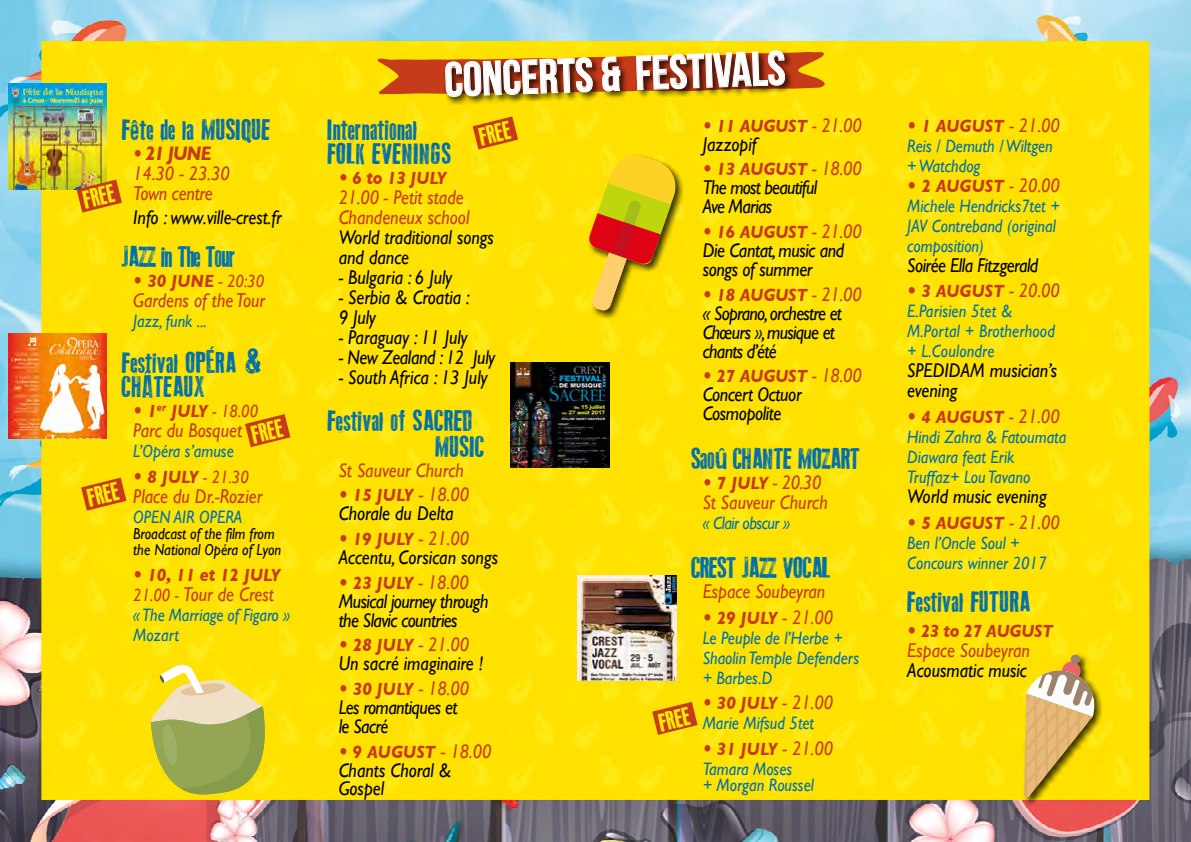
<style>
.page{position:relative;width:1191px;height:842px;background:#fff}
.page>*{position:absolute;margin:0;border:0;box-sizing:border-box;transform-origin:0 0}
.t1{font:700 48px "Bebas Neue";color:#fff}
.t2{font:32px/24px "Old Typography";color:#0070ab;scale:.9 1}
.t3{font:32px "Old Typography";letter-spacing:-.025em;color:#0070ab;scale:.9 1}
.t4{font:32px "Old Typography";letter-spacing:-.04em;color:#0070ab;scale:.9 1}
.t5{font:28px "Old Typography";color:#ffed00;scale:.9 1}
.t6{font:italic 20px/19px "Gill Sans";letter-spacing:-.015em;color:#000;scale:.9 1}
.t7{font:italic 20px/20px "Gill Sans";color:#c63b19;scale:.9 1}
.t8{font:italic 20px/19px "Gill Sans";letter-spacing:-.04em;color:#000;scale:.9 1}
.t9{font:italic 700 20px "Gill Sans";letter-spacing:-.07em;color:#c63b19;scale:.9 1}
.t10{font:italic 18px/20px "Gill Sans";color:#0070ab;scale:.9 1}
.t11{font:italic 700 18px "Gill Sans";letter-spacing:-.01em;color:#c63b19;scale:.9 1}
.t12{font:italic 18px "Gill Sans";color:#c63b19;scale:.9 1}
.t13{font:italic 18px "Gill Sans";letter-spacing:-.03em;color:#0070ab;scale:.9 1}
.t14{font:italic 16px/16px "Gill Sans";color:#000;scale:.9 1}
.s1{font-size:20px}
.s2{font-weight:400}
.s3{font-weight:700;font-size:20px}
.s4{font-weight:700}
.s5{font-size:18px}
.s6{font-weight:400;font-size:20px}
.s7{font-weight:700;font-size:18px}
.s8{font-weight:700;font-size:20px;color:#c63b19}
.s9{font-weight:700;color:#c63b19}
.s10{font-size:20px;color:#c63b19}
</style>
<div class="page">
<img style="left:0;top:0;width:1191px;height:842px">
<svg style="left:245px;top:414px;width:45px;height:33px"></svg>
<svg style="left:652px;top:702px;width:45px;height:33px"></svg>
<svg style="left:81px;top:478px;width:45px;height:33px"></svg>
<img style="left:8px;top:84px;width:99px;height:105px">
<img style="left:8px;top:333px;width:99px;height:105px">
<img style="left:511px;top:363px;width:98px;height:105px">
<img style="left:577px;top:575px;width:99px;height:105px">
<svg style="left:77px;top:180px;width:45px;height:33px"></svg>
<svg style="left:151px;top:660px;width:127px;height:142px;background:#cfc84b"></svg>
<div style="left:587px;top:154px;width:97px;height:165px;background:#000;opacity:.75"></div>
<svg style="left:377px;top:8px;width:448px;height:303px;background:#e6c924"></svg>
<div style="left:1022px;top:653px;width:81px;height:153px;background:#000;opacity:.75"></div>
<svg style="left:1024px;top:654px;width:74px;height:144px;background:#dfbf4d"></svg>
<h2 class="t2" style="left:122px;top:118px;width:167px">Fête de la Musique</h2>
<p class="t9" style="left:133px;top:142px;width:88px">• 21 JUNE</p>
<p class="t7" style="left:133px;top:163px;width:109px">14.30 - 23.30<br>Town centre</p>
<p class="t6" style="left:133px;top:208px;width:167px">Info : www.ville-crest.fr</p>
<h2 class="t4" style="left:122px;top:239px;width:128px">JAZZ in The Tour</h2>
<p class="t11" style="left:133px;top:270px;width:147px"><span class="s1">•</span> 30 JUNE <span class="s2">- 20:30</span></p>
<p class="t7" style="left:133px;top:290px;width:148px">Gardens of the Tour</p>
<p class="t10" style="left:133px;top:311px;width:83px">Jazz, funk ...</p>
<h2 class="t2" style="left:122px;top:351px;width:157px">Festival Opéra &amp;<br>Châteaux</h2>
<p class="t12" style="left:133px;top:401px;width:140px"><span class="s3">•</span> <span class="s4">1</span><sup>er</sup> <span class="s4">JULY</span> - 18.00</p>
<p class="t7" style="left:133px;top:421px;width:122px">Parc du Bosquet</p>
<p class="t10" style="left:133px;top:441px;width:113px">L’Opéra s’amuse</p>
<p class="t12" style="left:133px;top:467px;width:130px"><span class="s3">•</span> <span class="s4">8 JULY</span> - 21.30</p>
<p class="t7" style="left:133px;top:486px;width:145px">Place du Dr.-Rozier</p>
<p class="t10" style="left:133px;top:507px;width:123px">OPEN AIR OPERA</p>
<p class="t14" style="left:133px;top:526px;width:166px">Broadcast of the film from the National Opéra of Lyon</p>
<p class="t11" style="left:133px;top:564px;width:165px"><span class="s1">•</span> 10, 11 et 12 JULY</p>
<p class="t7" style="left:133px;top:584px;width:158px"><span class="s5">21.00 -</span> Tour de Crest</p>
<p class="t10" style="left:133px;top:605px;width:176px">« The Marriage of Figaro »<br>Mozart</p>
<h3 class="t5" style="left:80px;top:186px;width:20px;rotate:-14deg">FREE</h3>
<h3 class="t5" style="left:248px;top:420px;width:20px;rotate:-14deg">FREE</h3>
<h3 class="t5" style="left:84px;top:484px;width:20px;rotate:-14deg">FREE</h3>
<h1 class="t1" style="left:443px;top:54px;width:342px;rotate:-2deg">Concerts &amp; Festivals</h1>
<h2 class="t2" style="left:327px;top:118px;width:140px">International folk evenings</h2>
<p class="t11" style="left:339px;top:167px;width:122px"><span class="s1">•</span> 6 to 13 JULY</p>
<p class="t7" style="left:339px;top:187px;width:147px">21.00 - Petit stade<br>Chandeneux school</p>
<p class="t6" style="left:339px;top:227px;width:174px;line-height:20px">World traditional songs and dance</p>
<p class="t6" style="left:339px;top:268px;width:128px">- Bulgaria : 6 July</p>
<p class="t6" style="left:339px;top:287px;width:147px;line-height:20px">- Serbia &amp; Croatia :<br>9 July</p>
<p class="t6" style="left:339px;top:328px;width:145px">- Paraguay : 11 July</p>
<p class="t6" style="left:339px;top:348px;width:175px">- New Zealand : 12 July</p>
<p class="t6" style="left:339px;top:368px;width:167px">- South Africa : 13 July</p>
<h2 class="t2" style="left:435px;top:407px;width:57px;line-height:26px;text-indent:-108px">Festival of SACRED<br>MUSIC</h2>
<p class="t7" style="left:339px;top:460px;width:141px">St Sauveur Church</p>
<p class="t11" style="left:339px;top:485px;width:147px"><span class="s1">•</span> 15 JULY <span class="s6">- 18.00</span></p>
<p class="t6" style="left:339px;top:504px;width:129px">Chorale du Delta</p>
<p class="t11" style="left:339px;top:528px;width:147px"><span class="s1">•</span> 19 JULY <span class="s6">- 21.00</span></p>
<p class="t6" style="left:339px;top:548px;width:179px">Accentu, Corsican songs</p>
<p class="t11" style="left:339px;top:572px;width:146px"><span class="s1">•</span> 23 JULY <span class="s6">- 18.00</span></p>
<p class="t6" style="left:339px;top:591px;width:168px">Musical journey through the Slavic countries</p>
<p class="t11" style="left:339px;top:635px;width:147px"><span class="s1">•</span> 28 JULY <span class="s6">- 21.00</span></p>
<p class="t6" style="left:339px;top:654px;width:162px">Un sacré imaginaire !</p>
<p class="t11" style="left:339px;top:678px;width:147px"><span class="s1">•</span> 30 JULY <span class="s6">- 18.00</span></p>
<p class="t6" style="left:339px;top:698px;width:133px">Les romantiques et le Sacré</p>
<p class="t11" style="left:339px;top:741px;width:171px"><span class="s1">•</span> 9 AUGUST <span class="s6">- 18.00</span></p>
<p class="t6" style="left:339px;top:761px;width:127px;line-height:17.6px">Chants Choral &amp;<br>Gospel</p>
<h3 class="t5" style="left:476px;top:123px;width:20px;rotate:-14deg">FREE</h3>
<p class="t11" style="left:702px;top:115px;width:178px"><span class="s1">•</span> 11 AUGUST <span class="s6">- 21.00</span></p>
<p class="t6" style="left:702px;top:134px;width:62px">Jazzopif</p>
<p class="t11" style="left:702px;top:159px;width:178px"><span class="s1">•</span> 13 AUGUST <span class="s6">- 18.00</span></p>
<p class="t8" style="left:702px;top:178px;width:129px">The most beautiful<br>Ave Marias</p>
<p class="t11" style="left:702px;top:222px;width:178px"><span class="s1">•</span> 16 AUGUST <span class="s6">- 21.00</span></p>
<p class="t6" style="left:702px;top:241px;width:159px">Die Cantat, music and songs of summer</p>
<p class="t11" style="left:702px;top:284px;width:178px"><span class="s1">•</span> 18 AUGUST <span class="s6">- 21.00</span></p>
<p class="t8" style="left:702px;top:303px;width:156px">« Soprano, orchestre et<br>Chœurs », musique et chants d’été</p>
<p class="t11" style="left:702px;top:366px;width:178px"><span class="s1">•</span> 27 AUGUST <span class="s6">- 18.00</span></p>
<p class="t6" style="left:702px;top:385px;width:111px">Concert Octuor<br>Cosmopolite</p>
<h2 class="t3" style="left:691px;top:441px;width:189px">Saoû CHANTE MOZART</h2>
<p class="t7" style="left:702px;top:472px;width:141px"><span class="s4">•</span> <span class="s7">7 JULY</span> - 20.30<br>St Sauveur Church</p>
<p class="t13" style="left:702px;top:513px;width:99px">« Clair obscur »</p>
<h2 class="t2" style="left:691px;top:555px;width:157px">Crest Jazz Vocal</h2>
<p class="t7" style="left:702px;top:581px;width:138px">Espace Soubeyran</p>
<p class="t10" style="left:702px;top:607px;width:175px"><span class="s8">•</span> <span class="s9">29 JULY</span> <span class="s10">- 21.00<br></span>Le Peuple de l’Herbe +<br>Shaolin Temple Defenders + Barbes.D</p>
<p class="t10" style="left:702px;top:693px;width:147px"><span class="s8">•</span> <span class="s9">30 JULY</span> <span class="s10">- 21.00<br></span>Marie Mifsud 5tet</p>
<p class="t10" style="left:702px;top:739px;width:147px"><span class="s8">•</span> <span class="s9">31 JULY</span> <span class="s10">- 21.00<br></span>Tamara Moses</p>
<p class="t10" style="left:702px;top:775px;width:125px">+ Morgan Roussel</p>
<h3 class="t5" style="left:655px;top:708px;width:20px;rotate:-14deg">FREE</h3>
<p class="t10" style="left:907px;top:116px;width:171px"><span class="s8">•</span> <span class="s9">1 AUGUST</span> <span class="s10">- 21.00<br></span>Reis / Demuth / Wiltgen + Watchdog</p>
<p class="t10" style="left:907px;top:176px;width:171px"><span class="s8">•</span> <span class="s9">2 AUGUST</span> <span class="s10">- 20.00<br></span>Michele Hendricks7tet +<br>JAV Contreband (original composition)</p>
<p class="t6" style="left:907px;top:255px;width:147px">Soirée Ella Fitzgerald</p>
<p class="t10" style="left:907px;top:281px;width:171px"><span class="s8">•</span> <span class="s9">3 AUGUST</span> <span class="s10">- 20.00<br></span>E.Parisien 5tet &amp;<br>M.Portal + Brotherhood + L.Coulondre</p>
<p class="t6" style="left:907px;top:361px;width:168px;line-height:20px">SPEDIDAM musician’s evening</p>
<p class="t10" style="left:907px;top:407px;width:178px"><span class="s8">•</span> <span class="s9">4 AUGUST</span> <span class="s10">- 21.00<br></span>Hindi Zahra &amp; Fatoumata<br>Diawara feat Erik<br>Truffaz+ Lou Tavano</p>
<p class="t6" style="left:907px;top:487px;width:156px">World music evening</p>
<p class="t10" style="left:907px;top:513px;width:171px"><span class="s8">•</span> <span class="s9">5 AUGUST</span> <span class="s10">- 21.00<br></span>Ben l’Oncle Soul +<br>Concours winner 2017</p>
<h2 class="t2" style="left:907px;top:589px;width:139px">Festival FUTUR A</h2>
<p class="t11" style="left:907px;top:621px;width:164px"><span class="s1">•</span> 23 to 27 AUGUST</p>
<p class="t7" style="left:907px;top:640px;width:138px">Espace Soubeyran</p>
<p class="t6" style="left:907px;top:661px;width:134px">Acousmatic music</p>
</div>
